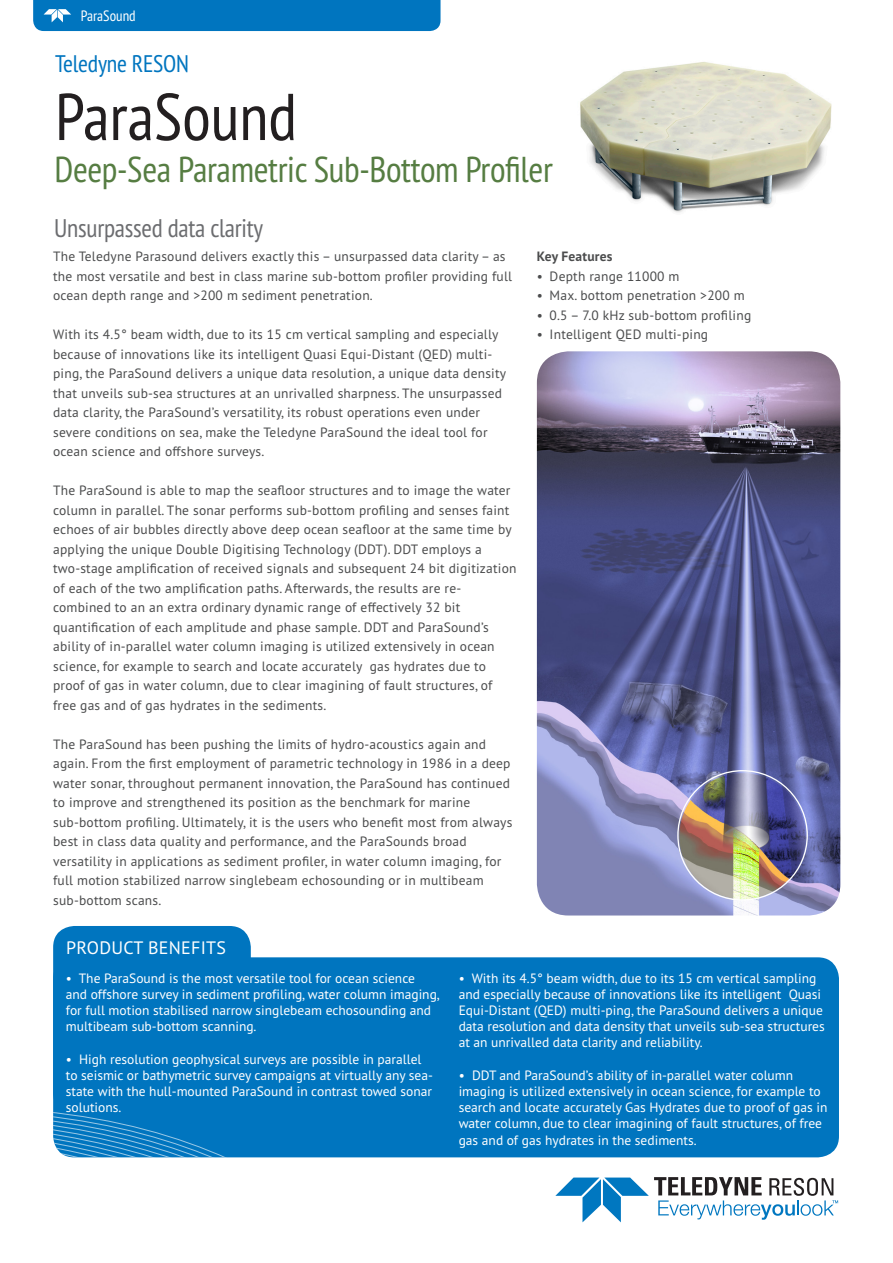
<style>
.page{position:relative;width:893px;height:1263px;background:#fff}
.page>*{position:absolute;margin:0;border:0;box-sizing:border-box;transform-origin:0 0}
.Title_1{font:condensed 66px "PT Sans Pro";color:#231f20}
.Subtitle_1{font:condensed 36px "PT Sans Pro";letter-spacing:-.01em;color:#567d42}
.Subtitle_1-2{font:condensed 25.5px "PT Sans Pro";letter-spacing:-.01em;color:#6c6d70}
.t1{font:condensed 24px "PT Sans Pro";letter-spacing:-.01em;color:#0075bf}
.Copy_12_13_dunkelbla{font:18px "PT Sans Pro";letter-spacing:.015em;color:#fff}
.tab_type{font:condensed 15px "PT Sans Pro";color:#fff}
.Body_negative_1{font:13.5px/19.5px "PT Sans Pro";letter-spacing:.015em;color:#4b4c4d}
.t2{font:13.5px/16.2px "PT Sans Pro";color:#fff}
.Body_negative_1-2{font:700 13.5px "PT Sans Pro";letter-spacing:.015em;color:#4b4c4d}
</style>
<div class="page">
<img style="left:580px;top:62px;width:252px;height:151px">
<div style="left:33px;top:0;width:408px;height:31px;background:#0075bf"></div>
<div style="left:53px;top:926px;width:198px;height:189px;background:#0075bf;border-radius:21px"></div>
<svg style="left:53px;top:957px;width:781px;height:7px"></svg>
<div style="left:53px;top:964px;width:786px;height:13px;background:#0075bf"></div>
<div style="left:251px;top:977px;width:588px;height:13px;background:#0075bf"></div>
<div style="left:251px;top:990px;width:588px;height:12px;background:#0075bf"></div>
<div style="left:53px;top:1002px;width:786px;height:155px;background:#0075bf"></div>
<svg style="left:555px;top:1177px;width:283px;height:45px"></svg>
<img style="left:537px;top:351px;width:303px;height:564px">
<p class="tab_type" style="left:81px;top:6px;width:56px">ParaSound</p>
<p class="t1" style="left:55px;top:48px;width:135px">Teledyne RESON</p>
<p class="Title_1" style="left:55px;top:74px;width:243px">ParaSound</p>
<p class="Subtitle_1" style="left:55px;top:146px;width:500px">Deep-Sea Parametric Sub-Bottom Profiler</p>
<p class="Subtitle_1-2" style="left:54px;top:212px;width:210px">Unsurpassed data clarity</p>
<p class="Body_negative_1" style="left:53px;top:246px;width:460px">The Teledyne Parasound delivers exactly this – unsurpassed data clarity – as the most versatile and best in class marine sub-bottom profiler providing full ocean depth range and &gt;200 m sediment penetration.</p>
<p class="Body_negative_1" style="left:53px;top:324px;width:454px">With its 4.5° beam width, due to its 15 cm vertical sampling and especially because of innovations like its intelligent Quasi Equi-Distant (QED) multi&shy;ping, the ParaSound delivers a unique data resolution, a unique data density that unveils sub-sea structures at an unrivalled sharpness. The unsurpassed data clarity, the ParaSound’s versatility, its robust operations even under severe conditions on sea, make the Teledyne ParaSound the ideal tool for ocean science and offshore surveys.</p>
<p class="Body_negative_1" style="left:53px;top:480px;width:465px">The ParaSound is able to map the seafloor structures and to image the water column in parallel. The sonar performs sub-bottom profiling and senses faint echoes of air bubbles directly above deep ocean seafloor at the same time by applying the unique Double Digitising Technology (DDT). DDT employs a two-stage amplification of received signals and subsequent 24 bit digitization of each of the two amplification paths. Afterwards, the results are re&shy;combined to an an extra ordinary dynamic range of effectively 32 bit quantification of each amplitude and phase sample. DDT and ParaSound’s ability of in-parallel water column imaging is utilized extensively in ocean science, for example to search and locate accurately gas hydrates due to proof of gas in water column, due to clear imagining of fault structures, of free gas and of gas hydrates in the sediments.</p>
<p class="Body_negative_1" style="left:53px;top:734px;width:461px">The ParaSound has been pushing the limits of hydro-acoustics again and again. From the first employment of parametric technology in 1986 in a deep water sonar, throughout permanent innovation, the ParaSound has continued to improve and strengthened its position as the benchmark for marine sub-bottom profiling. Ultimately, it is the users who benefit most from always best in class data quality and performance, and the ParaSounds broad versatility in applications as sediment profiler, in water column imaging, for full motion stabilized narrow singlebeam echosounding or in multibeam sub-bottom scans.</p>
<p class="Body_negative_1-2" style="left:537px;top:247px;width:77px">Key Features</p>
<p class="Body_negative_1" style="left:537px;top:266px;width:144px">• Depth range 11000 m</p>
<p class="Body_negative_1" style="left:537px;top:285px;width:209px">• Max. bottom penetration &gt;200 m</p>
<p class="Body_negative_1" style="left:537px;top:305px;width:216px">• 0.5 – 7.0 kHz sub-bottom profiling</p>
<p class="Body_negative_1" style="left:537px;top:324px;width:173px">• Intelligent QED multi-ping</p>
<p class="Copy_12_13_dunkelbla" style="left:66px;top:936px;width:161px">PRODUCT BENEFITS</p>
<p class="t2" style="left:66px;top:969px;width:376px">• The ParaSound is the most versatile tool for ocean science<br>and offshore survey in sediment profiling, water column imaging, for full motion stabilised narrow singlebeam echosounding and multibeam sub-bottom scanning.</p>
<p class="t2" style="left:66px;top:1050px;width:369px">• High resolution geophysical surveys are possible in parallel to seismic or bathymetric survey campaigns at virtually any sea&shy;state with the hull-mounted ParaSound in contrast towed sonar solutions.</p>
<p class="t2" style="left:459px;top:969px;width:368px">• With its 4.5° beam width, due to its 15 cm vertical sampling and especially because of innovations like its intelligent Quasi Equi-Distant (QED) multi-ping, the ParaSound delivers a unique data resolution and data density that unveils sub-sea structures at an unrivalled data clarity and reliability.</p>
<p class="t2" style="left:459px;top:1067px;width:370px">• DDT and ParaSound’s ability of in-parallel water column imaging is utilized extensively in ocean science, for example to search and locate accurately Gas Hydrates due to proof of gas in water column, due to clear imagining of fault structures, of free gas and of gas hydrates in the sediments.</p>
</div>
